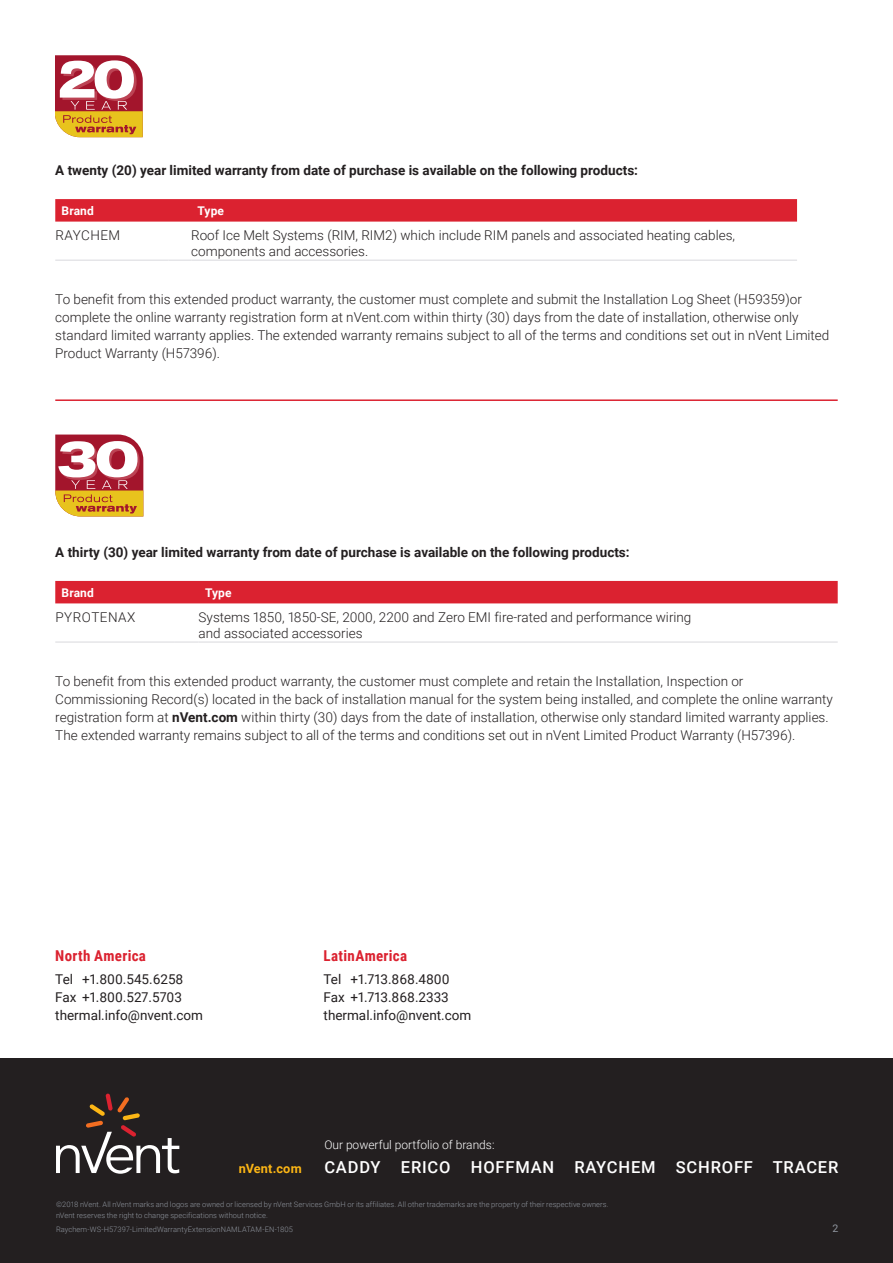
<style>
.page{position:relative;width:893px;height:1263px;background:#fff}
.page>*{position:absolute;margin:0;border:0;box-sizing:border-box;transform-origin:0 0}
.t1{font:500 16.5px "Roboto";letter-spacing:.05em;color:#fff}
.t2{font:700 15px "Roboto Condensed";letter-spacing:.02em;color:#db2230}
.t3{font:300 13.5px/18px "Roboto";color:#231f20}
.t4{font:700 13.5px "Roboto";color:#231f20}
.t5{font:13.5px/18px "Roboto";color:#231f20}
.t6{font:300 13.5px "Roboto";letter-spacing:.035em;color:#231f20}
.t7{font:700 12.75px "Roboto";letter-spacing:.015em;color:#fcb615}
.t8{font:300 12px "Roboto";color:#fff}
.t9{font:700 12px "Roboto";letter-spacing:.01em;color:#fff}
.t10{font:10.5px "Roboto";color:#8f959e}
.t11{font:300 7.5px/10.5px "Roboto";letter-spacing:.01em;color:#8f959e}
.s1{font-weight:700}
</style>
<div class="page">
<svg style="left:55px;top:55px;width:88px;height:82px"></svg>
<svg style="left:55px;top:199px;width:742px;height:23px;background:#db2634"></svg>
<hr style="left:55px;top:259px;width:114px;height:2px;background:#e5e5e8">
<hr style="left:169px;top:259px;width:22px;height:2px;background:#e5e5e8">
<hr style="left:191px;top:259px;width:606px;height:2px;background:#e5e5e8">
<hr style="left:55px;top:399px;width:783px;height:2px;background:#db2230">
<svg style="left:55px;top:434px;width:88px;height:82px"></svg>
<div style="left:55px;top:581px;width:783px;height:22px;background:#db2230"></div>
<hr style="left:55px;top:641px;width:120px;height:2px;background:#e5e5e8">
<hr style="left:175px;top:641px;width:24px;height:2px;background:#e5e5e8">
<hr style="left:199px;top:641px;width:639px;height:2px;background:#e5e5e8">
<div style="left:0;top:1058px;width:893px;height:205px;background:#231f20"></div>
<svg style="left:56px;top:1093px;width:123px;height:81px"></svg>
<p class="t4" style="left:55px;top:161px;width:584px">A twenty (20) year limited warranty from date of purchase is available on the following products:</p>
<p class="t9" style="left:62px;top:203px;width:34px">Brand</p>
<p class="t9" style="left:198px;top:203px;width:28px">Type</p>
<p class="t6" style="left:56px;top:226px;width:66px">RAYCHEM</p>
<p class="t3" style="left:191px;top:227px;width:545px;line-height:15.8px">Roof Ice Melt Systems (RIM, RIM2) which include RIM panels and associated heating cables, components and accessories.</p>
<p class="t3" style="left:55px;top:290px;width:776px">To benefit from this extended product warranty, the customer must complete and submit the Installation Log Sheet (H59359)or complete the online warranty registration form at nVent.com within thirty (30) days from the date of installation, otherwise only standard limited warranty applies. The extended warranty remains subject to all of the terms and conditions set out in nVent Limited Product Warranty (H57396).</p>
<p class="t4" style="left:55px;top:543px;width:576px">A thirty (30) year limited warranty from date of purchase is available on the following products:</p>
<p class="t9" style="left:62px;top:584px;width:34px">Brand</p>
<p class="t9" style="left:205px;top:584px;width:28px">Type</p>
<p class="t6" style="left:56px;top:608px;width:81px">PYROTENAX</p>
<p class="t3" style="left:199px;top:609px;width:494px;line-height:15.8px">Systems 1850, 1850-SE, 2000, 2200 and Zero EMI fire-rated and performance wiring and associated accessories</p>
<p class="t3" style="left:55px;top:671px;width:779px">To benefit from this extended product warranty, the customer must complete and retain the Installation, Inspection or Commissioning Record(s) located in the back of installation manual for the system being installed, and complete the online warranty registration form at <span class="s1">nVent.com</span> within thirty (30) days from the date of installation, otherwise only standard limited warranty applies.<br>The extended warranty remains subject to all of the terms and conditions set out in nVent Limited Product Warranty (H57396).</p>
<p class="t2" style="left:55px;top:945px;width:92px">North America</p>
<p class="t5" style="left:55px;top:969px;width:149px">Tel +1.800.545.6258<br>Fax +1.800.527.5703 thermal.info@nvent.com</p>
<p class="t2" style="left:324px;top:945px;width:85px">LatinAmerica</p>
<p class="t5" style="left:324px;top:969px;width:149px">Tel +1.713.868.4800<br>Fax +1.713.868.2333 thermal.info@nvent.com</p>
<p class="t8" style="left:324px;top:1136px;width:172px">Our powerful portfolio of brands:</p>
<p class="t7" style="left:239px;top:1159px;width:64px">nVent.com</p>
<p class="t1" style="left:324px;top:1155px;width:516px">CADDY ERICO HOFFMAN RAYCHEM SCHROFF TRACER</p>
<p class="t11" style="left:56px;top:1199px;width:554px">©2018 nVent. All nVent marks and logos are owned or licensed by nVent Services GmbH or its affiliates. All other trademarks are the property of their respective owners. nVent reserves the right to change specifications without notice.</p>
<p class="t11" style="left:56px;top:1224px;width:238px">Raychem-WS-H57397-LimitedWarrantyExtensionNAMLATAM-EN-1805</p>
<p class="t10" style="left:832px;top:1221px;width:7px">2</p>
</div>
